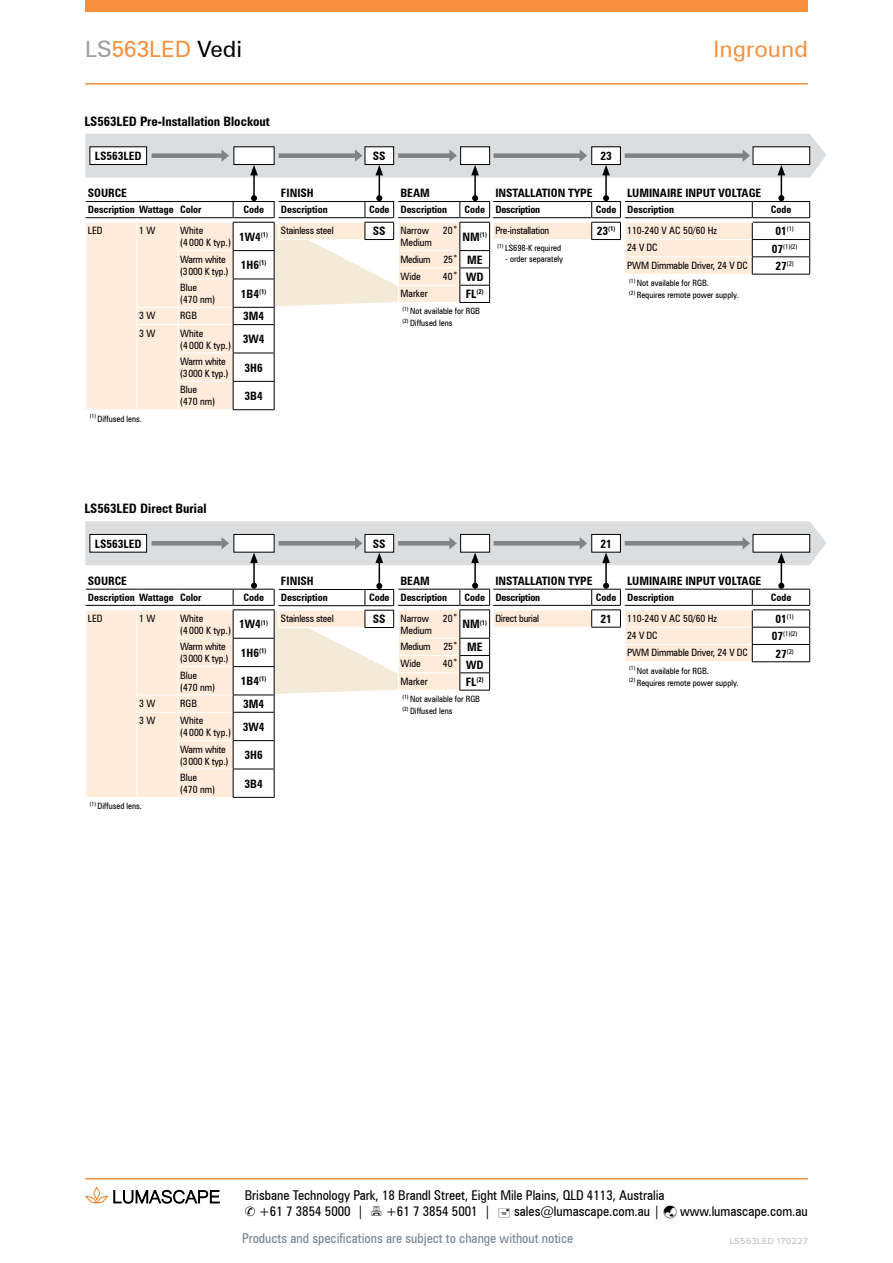
<style>
.page{position:relative;width:893px;height:1263px;background:#fff}
.page>*{position:absolute;margin:0;border:0;box-sizing:border-box;transform-origin:0 0}
.t1{font:22.5px "Zurich BT";color:#f78f3d}
.t2{font:condensed 13.5px/16.2px "Zurich BT";color:#000}
.t3{font:condensed 13.5px "Zurich BT";color:#778592}
.t4{font:700 condensed 13.05px "Zurich BT";color:#000}
.t5{font:700 condensed 11.55px "Zurich BT";color:#000}
.t6{font:condensed 10.2px/12.1px "Zurich BT";letter-spacing:-.01em;color:#000}
.t7{font:700 condensed 10.2px "Zurich BT";color:#000}
.t8{font:700 condensed 10.2px "Zurich BT";letter-spacing:-.02em;color:#000}
.t9{font:9px "Proxima Nova";letter-spacing:.05em;color:#b2b7bf}
.t10{font:condensed 8.7px/12.1px "Zurich BT";color:#000}
.t11{font:condensed 6.75px "Zurich BT";color:#000}
.t12{font:700 condensed 6.75px "Zurich BT";color:#000}
.s1{color:#a19c9b}
.s2{color:#000}
.s3{font-size:11.55px}
.s4{font-weight:700;font-size:11.55px}
</style>
<div class="page">
<hr style="left:85px;top:83px;width:723px;height:2px;background:#f78f3d">
<hr style="left:85px;top:1178px;width:723px;height:1px;background:#f78f3d">
<div style="left:85px;top:0;width:723px;height:12px;background:#f78f3d"></div>
<svg style="left:85px;top:1187px;width:134px;height:16px"></svg>
<hr style="left:233px;top:797px;width:42px;height:1px;background:#000">
<svg style="left:85px;top:134px;width:741px;height:276px"></svg>
<svg style="left:85px;top:521px;width:741px;height:276px"></svg>
<h1 class="t1" style="left:85px;top:36px;width:158px"><span class="s1">LS</span>563LED <span class="s2">Vedi</span></h1>
<h1 class="t1" style="left:714px;top:36px;width:96px">Inground</h1>
<p class="t4" style="left:84px;top:113px;width:187px">LS563LED Pre-Installation Blockout</p>
<p class="t5" style="left:95px;top:149px;width:48px">LS563LED</p>
<p class="t5" style="left:88px;top:186px;width:41px">SOURCE</p>
<p class="t7" style="left:88px;top:204px;width:115px">Description Wattage Color</p>
<p class="t7" style="left:243px;top:204px;width:22px">Code</p>
<p class="t6" style="left:88px;top:224px;width:16px">LED</p>
<p class="t6" style="left:139px;top:224px;width:18px">1 W</p>
<p class="t6" style="left:180px;top:224px;width:52px">White<br>(4 000 K typ.)</p>
<p class="t5" style="left:239px;top:230px;width:31px">1W4<sup>(1)</sup></p>
<p class="t6" style="left:180px;top:253px;width:50px">Warm white (3000 K typ.)</p>
<p class="t5" style="left:241px;top:258px;width:27px">1H6<sup>(1)</sup></p>
<p class="t6" style="left:180px;top:281px;width:36px">Blue (470 nm)</p>
<p class="t5" style="left:241px;top:286px;width:27px">1B4<sup>(1)</sup></p>
<p class="t6" style="left:139px;top:309px;width:18px">3 W</p>
<p class="t6" style="left:180px;top:309px;width:18px">RGB</p>
<p class="t5" style="left:243px;top:309px;width:23px">3M4</p>
<p class="t6" style="left:139px;top:327px;width:18px">3 W</p>
<p class="t6" style="left:180px;top:327px;width:52px">White<br>(4 000 K typ.)</p>
<p class="t5" style="left:243px;top:332px;width:23px">3W4</p>
<p class="t6" style="left:180px;top:355px;width:50px">Warm white (3000 K typ.)</p>
<p class="t5" style="left:245px;top:360px;width:20px">3H6</p>
<p class="t6" style="left:180px;top:383px;width:36px">Blue (470 nm)</p>
<p class="t5" style="left:245px;top:389px;width:20px">3B4</p>
<p class="t10" style="left:90px;top:412px;width:54px"><sup>(1)</sup> Diffused lens.</p>
<p class="t5" style="left:373px;top:149px;width:14px">SS</p>
<p class="t5" style="left:600px;top:149px;width:13px">23</p>
<p class="t5" style="left:281px;top:186px;width:34px">FINISH</p>
<p class="t7" style="left:281px;top:204px;width:48px">Description</p>
<p class="t7" style="left:369px;top:204px;width:22px">Code</p>
<p class="t6" style="left:281px;top:224px;width:54px">Stainless steel</p>
<p class="t5" style="left:373px;top:224px;width:14px">SS</p>
<p class="t5" style="left:400px;top:186px;width:31px">BEAM</p>
<p class="t7" style="left:400px;top:204px;width:48px">Description</p>
<p class="t7" style="left:464px;top:204px;width:22px">Code</p>
<p class="t6" style="left:400px;top:224px;width:30px">Narrow</p>
<p class="t6" style="left:443px;top:224px;width:16px">20˚</p>
<p class="t6" style="left:400px;top:237px;width:33px">Medium</p>
<p class="t12" style="left:462px;top:230px;width:26px"><span class="s3">NM</span>(1)</p>
<p class="t6" style="left:400px;top:253px;width:32px">Medium</p>
<p class="t6" style="left:444px;top:253px;width:40px">25˚ <span class="s4">ME</span></p>
<p class="t6" style="left:400px;top:270px;width:22px">Wide</p>
<p class="t6" style="left:443px;top:270px;width:42px">40˚ <span class="s4">WD</span></p>
<p class="t6" style="left:400px;top:287px;width:29px">Marker</p>
<p class="t12" style="left:466px;top:288px;width:20px"><span class="s3">FL</span>(2)</p>
<p class="t10" style="left:402px;top:305px;width:79px"><sup>(1)</sup> Not available for RGB <sup>(2)</sup> Diffused lens</p>
<p class="t5" style="left:495px;top:186px;width:99px">INSTALLATION TYPE</p>
<p class="t8" style="left:495px;top:204px;width:46px">Description</p>
<p class="t7" style="left:596px;top:204px;width:22px">Code</p>
<p class="t6" style="left:495px;top:224px;width:55px">Pre-installation</p>
<p class="t12" style="left:597px;top:225px;width:20px"><span class="s3">23</span>(1)</p>
<p class="t10" style="left:497px;top:242px;width:65px"><sup>(1)</sup> LS698-K required</p>
<p class="t10" style="left:505px;top:252px;width:59px">- order separately</p>
<p class="t5" style="left:627px;top:186px;width:136px">LUMINAIRE INPUT VOLTAGE</p>
<p class="t7" style="left:627px;top:204px;width:48px">Description</p>
<p class="t7" style="left:771px;top:204px;width:22px">Code</p>
<p class="t6" style="left:627px;top:224px;width:91px">110-240 V AC 50/60 Hz</p>
<p class="t11" style="left:775px;top:225px;width:20px"><span class="s4">01</span>(1)</p>
<p class="t6" style="left:627px;top:242px;width:32px">24 V DC</p>
<p class="t11" style="left:772px;top:242px;width:27px"><span class="s4">07</span>(1)(2)</p>
<p class="t6" style="left:627px;top:259px;width:122px">PWM Dimmable Driver, 24 V DC</p>
<p class="t11" style="left:775px;top:260px;width:20px"><span class="s4">27</span>(2)</p>
<p class="t10" style="left:629px;top:277px;width:111px"><sup>(1)</sup> Not available for RGB.<br><sup>(2)</sup> Requires remote power supply.</p>
<p class="t4" style="left:84px;top:501px;width:124px">LS563LED Direct Burial</p>
<p class="t5" style="left:95px;top:536px;width:48px">LS563LED</p>
<p class="t5" style="left:88px;top:574px;width:41px">SOURCE</p>
<p class="t7" style="left:88px;top:591px;width:115px">Description Wattage Color</p>
<p class="t7" style="left:243px;top:591px;width:22px">Code</p>
<p class="t6" style="left:88px;top:612px;width:16px">LED</p>
<p class="t6" style="left:139px;top:612px;width:18px">1 W</p>
<p class="t6" style="left:180px;top:612px;width:52px">White<br>(4 000 K typ.)</p>
<p class="t5" style="left:239px;top:617px;width:31px">1W4<sup>(1)</sup></p>
<p class="t6" style="left:180px;top:640px;width:50px">Warm white (3000 K typ.)</p>
<p class="t5" style="left:241px;top:646px;width:27px">1H6<sup>(1)</sup></p>
<p class="t6" style="left:180px;top:669px;width:36px">Blue (470 nm)</p>
<p class="t5" style="left:241px;top:674px;width:27px">1B4<sup>(1)</sup></p>
<p class="t6" style="left:139px;top:697px;width:18px">3 W</p>
<p class="t6" style="left:180px;top:697px;width:18px">RGB</p>
<p class="t5" style="left:243px;top:697px;width:23px">3M4</p>
<p class="t6" style="left:139px;top:714px;width:18px">3 W</p>
<p class="t6" style="left:180px;top:714px;width:52px">White<br>(4 000 K typ.)</p>
<p class="t5" style="left:243px;top:720px;width:23px">3W4</p>
<p class="t6" style="left:180px;top:743px;width:50px">Warm white (3000 K typ.)</p>
<p class="t5" style="left:245px;top:748px;width:20px">3H6</p>
<p class="t6" style="left:180px;top:771px;width:36px">Blue (470 nm)</p>
<p class="t5" style="left:245px;top:776px;width:20px">3B4</p>
<p class="t10" style="left:90px;top:800px;width:54px"><sup>(1)</sup> Diffused lens.</p>
<p class="t5" style="left:373px;top:536px;width:14px">SS</p>
<p class="t5" style="left:600px;top:536px;width:13px">21</p>
<p class="t5" style="left:281px;top:574px;width:34px">FINISH</p>
<p class="t7" style="left:281px;top:592px;width:48px">Description</p>
<p class="t7" style="left:369px;top:592px;width:22px">Code</p>
<p class="t6" style="left:281px;top:612px;width:54px">Stainless steel</p>
<p class="t5" style="left:373px;top:612px;width:14px">SS</p>
<p class="t5" style="left:400px;top:574px;width:31px">BEAM</p>
<p class="t7" style="left:400px;top:591px;width:48px">Description</p>
<p class="t7" style="left:464px;top:591px;width:22px">Code</p>
<p class="t6" style="left:400px;top:612px;width:30px">Narrow</p>
<p class="t6" style="left:443px;top:612px;width:16px">20˚</p>
<p class="t6" style="left:400px;top:624px;width:33px">Medium</p>
<p class="t12" style="left:462px;top:618px;width:26px"><span class="s3">NM</span>(1)</p>
<p class="t6" style="left:400px;top:640px;width:32px">Medium</p>
<p class="t6" style="left:444px;top:640px;width:40px">25˚ <span class="s4">ME</span></p>
<p class="t6" style="left:400px;top:658px;width:22px">Wide</p>
<p class="t6" style="left:443px;top:658px;width:42px">40˚ <span class="s4">WD</span></p>
<p class="t6" style="left:400px;top:675px;width:29px">Marker</p>
<p class="t12" style="left:466px;top:675px;width:20px"><span class="s3">FL</span>(2)</p>
<p class="t10" style="left:402px;top:693px;width:79px"><sup>(1)</sup> Not available for RGB <sup>(2)</sup> Diffused lens</p>
<p class="t5" style="left:495px;top:574px;width:99px">INSTALLATION TYPE</p>
<p class="t8" style="left:495px;top:591px;width:46px">Description</p>
<p class="t7" style="left:596px;top:591px;width:22px">Code</p>
<p class="t6" style="left:495px;top:612px;width:45px">Direct burial</p>
<p class="t5" style="left:600px;top:612px;width:13px">21</p>
<p class="t5" style="left:627px;top:574px;width:136px">LUMINAIRE INPUT VOLTAGE</p>
<p class="t7" style="left:627px;top:591px;width:48px">Description</p>
<p class="t7" style="left:771px;top:591px;width:22px">Code</p>
<p class="t6" style="left:627px;top:612px;width:91px">110-240 V AC 50/60 Hz</p>
<p class="t11" style="left:775px;top:612px;width:20px"><span class="s4">01</span>(1)</p>
<p class="t6" style="left:627px;top:629px;width:32px">24 V DC</p>
<p class="t11" style="left:772px;top:630px;width:27px"><span class="s4">07</span>(1)(2)</p>
<p class="t6" style="left:627px;top:647px;width:122px">PWM Dimmable Driver, 24 V DC</p>
<p class="t11" style="left:775px;top:647px;width:20px"><span class="s4">27</span>(2)</p>
<p class="t10" style="left:629px;top:664px;width:111px"><sup>(1)</sup> Not available for RGB.<br><sup>(2)</sup> Requires remote power supply.</p>
<h2 class="t2" style="left:245px;top:1187px;width:421px">Brisbane Technology Park, 18 Brandl Street, Eight Mile Plains, QLD 4113, Australia ✆ +61 7 3854 5000 |</h2>
<h2 class="t2" style="left:386px;top:1203px;width:107px">+61 7 3854 5001 |</h2>
<h2 class="t2" style="left:514px;top:1203px;width:148px">sales@lumascape.com.au |</h2>
<h2 class="t2" style="left:680px;top:1203px;width:129px">www.lumascape.com.au</h2>
<h2 class="t3" style="left:242px;top:1230px;width:332px">Products and specifications are subject to change without notice</h2>
<p class="t9" style="left:730px;top:1236px;width:80px">LS563LED 170227</p>
</div>
